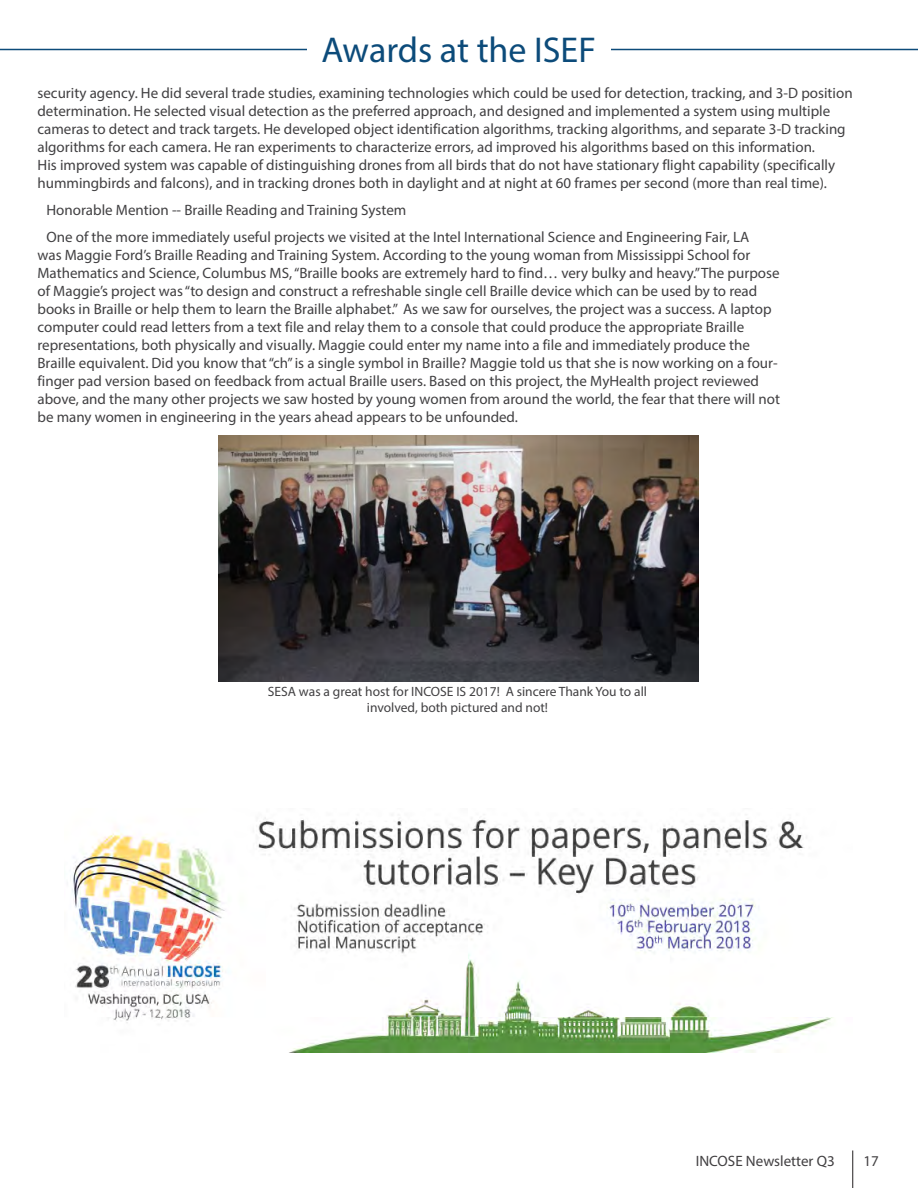
<style>
.page{position:relative;width:918px;height:1188px;background:#fff}
.page>*{position:absolute;margin:0;border:0;box-sizing:border-box;transform-origin:0 0}
.Page_Title{font:36px "Myriad Pro";color:#0c4b7a}
.paragraph{font:15px/18px "Myriad Pro";color:#414042}
.t1{font:15px "Myriad Pro";color:#413f41}
.copyright_photo_subt{font:13.5px/16.2px "Myriad Pro";color:#414042;text-align:center}
</style>
<div class="page">
<hr style="left:853px;top:1150px;width:1px;height:38px;background:#231f20">
<hr style="left:0;top:49px;width:918px;height:1px;background:#0c4b7a">
<div style="left:307px;top:20px;width:303px;height:58px;background:#fff"></div>
<img style="left:72px;top:817px;width:762px;height:236px">
<img style="left:218px;top:436px;width:480px;height:246px">
<p class="Page_Title" style="left:321px;top:28px;width:276px">Awards at the ISEF</p>
<p class="paragraph" style="left:38px;top:84px;width:817px">security agency. He did several trade studies, examining technologies which could be used for detection, tracking, and 3-D position determination. He selected visual detection as the preferred approach, and designed and implemented a system using multiple cameras to detect and track targets. He developed object identification algorithms, tracking algorithms, and separate 3-D tracking algorithms for each camera. He ran experiments to characterize errors, ad improved his algorithms based on this information.<br>His improved system was capable of distinguishing drones from all birds that do not have stationary flight capability (specifically hummingbirds and falcons), and in tracking drones both in daylight and at night at 60 frames per second (more than real time).</p>
<p class="paragraph" style="left:46px;top:201px;width:361px">Honorable Mention -- Braille Reading and Training System</p>
<p class="paragraph" style="left:38px;top:228px;width:744px;text-indent:9px">One of the more immediately useful projects we visited at the Intel International Science and Engineering Fair, LA<br>was Maggie Ford’s Braille Reading and Training System. According to the young woman from Mississippi School for Mathematics and Science, Columbus MS, “Braille books are extremely hard to find… very bulky and heavy.” The purpose of Maggie’s project was “to design and construct a refreshable single cell Braille device which can be used by to read books in Braille or help them to learn the Braille alphabet.” As we saw for ourselves, the project was a success. A laptop computer could read letters from a text file and relay them to a console that could produce the appropriate Braille representations, both physically and visually. Maggie could enter my name into a file and immediately produce the Braille equivalent. Did you know that “ch” is a single symbol in Braille? Maggie told us that she is now working on a four&shy;finger pad version based on feedback from actual Braille users. Based on this project, the MyHealth project reviewed above, and the many other projects we saw hosted by young women from around the world, the fear that there will not be many women in engineering in the years ahead appears to be unfounded.</p>
<p class="copyright_photo_subt" style="left:268px;top:683px;width:381px">SESA was a great host for INCOSE IS 2017! A sincere Thank You to all involved, both pictured and not!</p>
<p class="t1" style="left:696px;top:1152px;width:140px">INCOSE Newsletter Q3</p>
<p class="t1" style="left:864px;top:1152px;width:17px">17</p>
</div>
